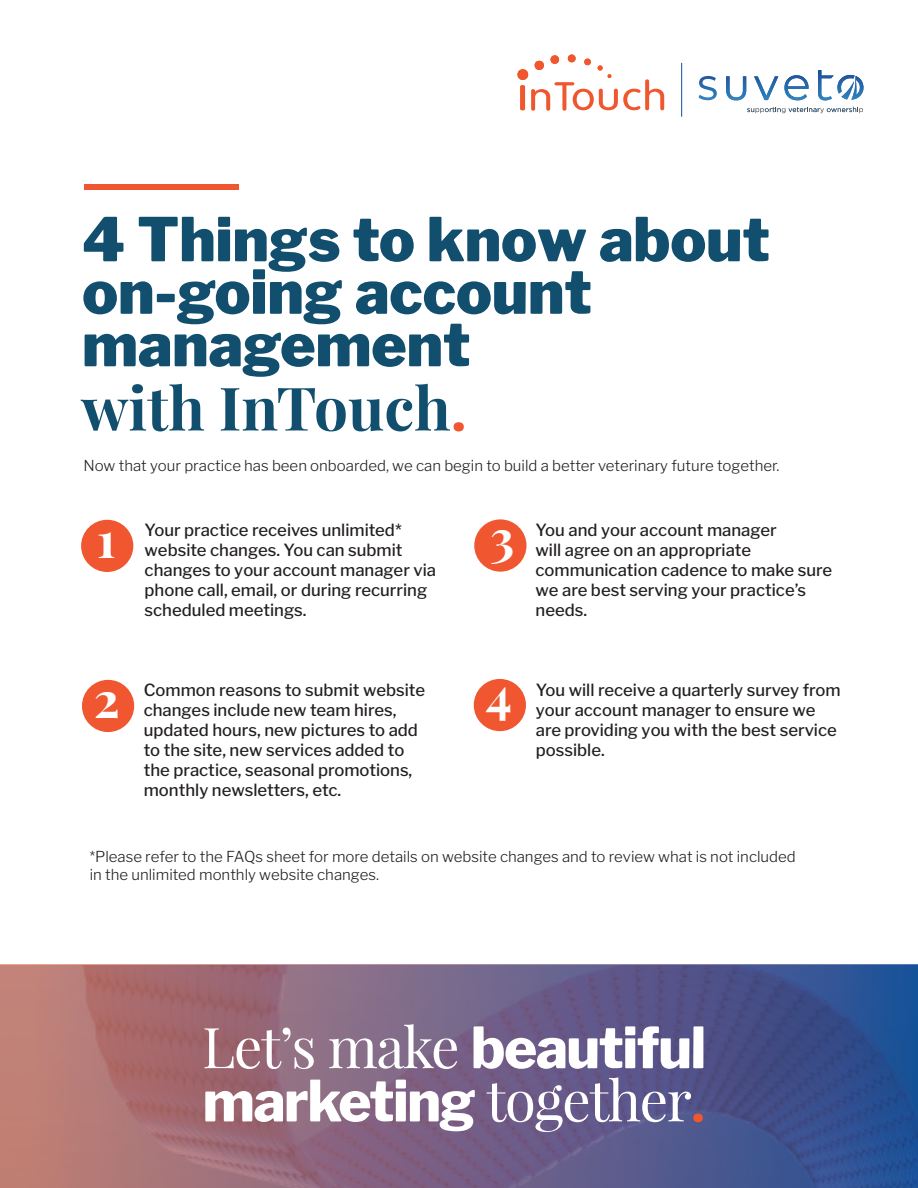
<style>
.page{position:relative;width:918px;height:1188px;background:#fff}
.page>*{position:absolute;margin:0;border:0;box-sizing:border-box;transform-origin:0 0}
.t1{font:900 60px/52.5px "Libre Franklin";color:#124f6f}
.t2{font:700 60px "Playfair Display";color:#124f6f}
.t3{font:56.4px "Playfair Display";letter-spacing:-.025em;color:#fff}
.t4{font:800 56.4px "Libre Franklin";letter-spacing:-.025em;color:#fff}
.t5{font:700 49.8px "Playfair Display";color:#fff}
.t6{font:500 16.65px/20px "Libre Franklin";color:#231f20}
.t7{font:300 15px/18px "Libre Franklin";color:#231f20}
.s1{color:#f0562f}
.s2{font-family:"Libre Franklin";font-weight:800}
.s3{font-family:"Playfair Display";font-weight:400}
.s4{font-family:"Playfair Display";font-weight:700;color:#f0562f}
</style>
<div class="page">
<svg style="left:0;top:964px;width:918px;height:224px;background:#7a6281"></svg>
<div style="left:81px;top:520px;width:52px;height:52px;background:#f0562f;border-radius:50%"></div>
<div style="left:474px;top:519px;width:52px;height:53px;background:#f0562f;border-radius:50%"></div>
<div style="left:82px;top:680px;width:52px;height:52px;background:#f0562f;border-radius:50%"></div>
<div style="left:84px;top:185px;width:155px;height:5px;background:#f0562f"></div>
<svg style="left:517px;top:55px;width:147px;height:56px"></svg>
<svg style="left:698px;top:75px;width:19px;height:26px"></svg>
<svg style="left:784px;top:75px;width:25px;height:25px"></svg>
<svg style="left:726px;top:76px;width:20px;height:25px"></svg>
<svg style="left:754px;top:76px;width:24px;height:24px"></svg>
<svg style="left:818px;top:70px;width:46px;height:31px"></svg>
<svg style="left:747px;top:107px;width:116px;height:6px"></svg>
<hr style="left:681px;top:63px;width:1px;height:54px;background:#0c5099">
<div style="left:474px;top:679px;width:52px;height:52px;background:#f0562f;border-radius:50%"></div>
<h1 class="t1" style="left:82px;top:213px;width:689px">4 Things to know about on-going account management</h1>
<h1 class="t2" style="left:81px;top:370px;width:387px">with InTouch<span class="s1">.</span></h1>
<p class="t7" style="left:83px;top:456px;width:698px">Now that your practice has been onboarded, we can begin to build a better veterinary future together.</p>
<p class="t6" style="left:145px;top:520px;width:293px">Your practice receives unlimited* website changes. You can submit changes to your account manager via phone call, email, or during recurring scheduled meetings.</p>
<p class="t6" style="left:536px;top:520px;width:298px">You and your account manager<br>will agree on an appropriate communication cadence to make sure we are best serving your practice’s needs.</p>
<h3 class="t5" style="left:97px;top:508px;width:21px">1</h3>
<h3 class="t5" style="left:490px;top:506px;width:26px">3</h3>
<h3 class="t5" style="left:94px;top:668px;width:28px">2</h3>
<p class="t6" style="left:144px;top:680px;width:283px">Common reasons to submit website changes include new team hires, updated hours, new pictures to add to the site, new services added to the practice, seasonal promotions, monthly newsletters, etc.</p>
<p class="t6" style="left:536px;top:680px;width:306px">You will receive a quarterly survey from your account manager to ensure we are providing you with the best service possible.</p>
<h3 class="t5" style="left:486px;top:663px;width:28px">4</h3>
<p class="t7" style="left:90px;top:848px;width:708px">*Please refer to the FAQs sheet for more details on website changes and to review what is not included in the unlimited monthly website changes.</p>
<h2 class="t3" style="left:202px;top:1012px;width:505px">Let’s make <span class="s2">beautiful</span></h2>
<h2 class="t4" style="left:203px;top:1067px;width:505px">marketing <span class="s3">together</span><span class="s4">.</span></h2>
</div>
